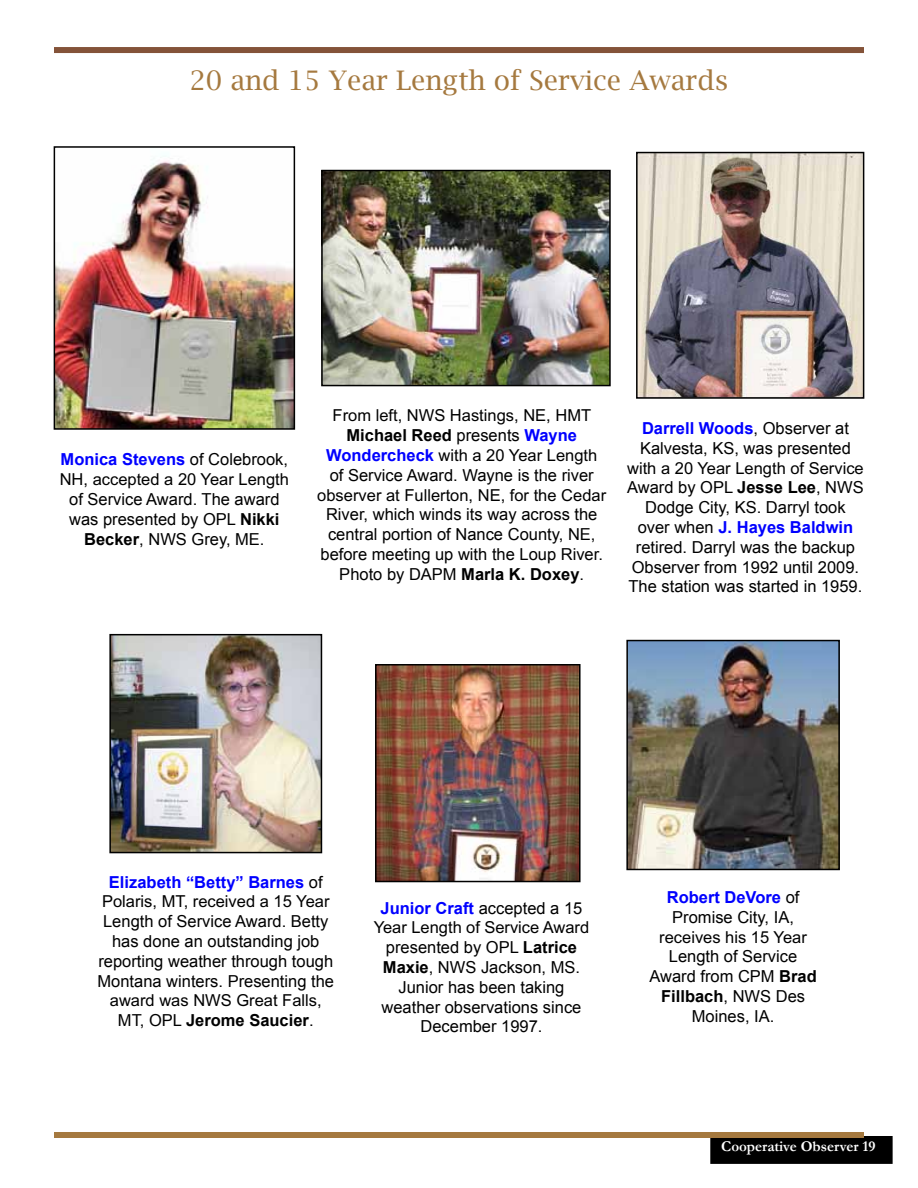
<style>
.page{position:relative;width:918px;height:1188px;background:#fff}
.page>*{position:absolute;margin:0;border:0;box-sizing:border-box;transform-origin:0 0}
.t1{font:27px "Lucida Bright";color:#a5793f}
.t2{font:16.5px/19.8px "Arial";color:#000;text-align:center}
.t3{font:700 15px "Garamond";color:#fff}
.s1{font-weight:700;color:#00f}
.s2{font-weight:700}
</style>
<div class="page">
<div style="left:711px;top:1137px;width:181px;height:26px;background:#000"></div>
<div style="left:710px;top:1136px;width:183px;height:28px;border:2px solid #000"></div>
<div style="left:54px;top:1132px;width:810px;height:6px;background:#a5793f"></div>
<div style="left:54px;top:47px;width:810px;height:6px;background:#845339"></div>
<img style="left:324px;top:173px;width:284px;height:210px">
<div style="left:321px;top:170px;width:290px;height:216px;border:2px solid #000"></div>
<img style="left:639px;top:155px;width:222px;height:241px">
<div style="left:636px;top:152px;width:228px;height:247px;border:2px solid #000"></div>
<img style="left:57px;top:155px;width:235px;height:272px">
<div style="left:54px;top:146px;width:241px;height:284px;border:2px solid #000"></div>
<img style="left:112px;top:637px;width:207px;height:213px">
<div style="left:109px;top:634px;width:213px;height:219px;border:2px solid #000"></div>
<img style="left:378px;top:667px;width:200px;height:212px">
<div style="left:375px;top:664px;width:206px;height:218px;border:2px solid #000"></div>
<img style="left:629px;top:643px;width:208px;height:224px">
<div style="left:626px;top:640px;width:214px;height:230px;border:2px solid #000"></div>
<h1 class="t1" style="left:190px;top:65px;width:540px">20 and 15 Year Length of Service Awards</h1>
<p class="t2" style="left:60px;top:450px;width:231px"><span class="s1">Monica Stevens</span> of Colebrook,<br>NH, accepted a 20 Year Length of Service Award. The award was presented by OPL <span class="s2">Nikki<br>Becker</span>, NWS Grey, ME.</p>
<p class="t2" style="left:317px;top:406px;width:290px">From left, NWS Hastings, NE, HMT <span class="s2">Michael Reed</span> presents <span class="s1">Wayne Wondercheck</span> with a 20 Year Length of Service Award. Wayne is the river observer at Fullerton, NE, for the Cedar River, which winds its way across the central portion of Nance County, NE, before meeting up with the Loup River.<br>Photo by DAPM <span class="s2">Marla K. Doxey</span>.</p>
<p class="t2" style="left:627px;top:418px;width:238px"><span class="s1">Darrell Woods</span>, Observer at<br>Kalvesta, KS, was presented with a 20 Year Length of Service<br>Award by OPL <span class="s2">Jesse Lee</span>, NWS<br>Dodge City, KS. Darryl took over when <span class="s1">J. Hayes Baldwin </span>retired. Darryl was the backup<br>Observer from 1992 until 2009.<br>The station was started in 1959.</p>
<p class="t2" style="left:97px;top:872px;width:238px"><span class="s1">Elizabeth “Betty” Barnes</span> of<br>Polaris, MT, received a 15 Year<br>Length of Service Award. Betty has done an outstanding job reporting weather through tough<br>Montana winters. Presenting the award was NWS Great Falls,<br>MT, OPL <span class="s2">Jerome Saucier</span>.</p>
<p class="t2" style="left:374px;top:898px;width:217px"><span class="s1">Junior Craft</span> accepted a 15<br>Year Length of Service Award presented by OPL <span class="s2">Latrice<br>Maxie</span>, NWS Jackson, MS.<br>Junior has been taking weather observations since<br>December 1997.</p>
<p class="t2" style="left:649px;top:887px;width:169px"><span class="s1">Robert DeVore</span> of<br>Promise City, IA, receives his 15 Year<br>Length of Service<br>Award from CPM <span class="s2">Brad<br>Fillbach</span>, NWS Des<br>Moines, IA.</p>
<p class="t3" style="left:721px;top:1136px;width:156px">Cooperative Observer 19</p>
</div>
